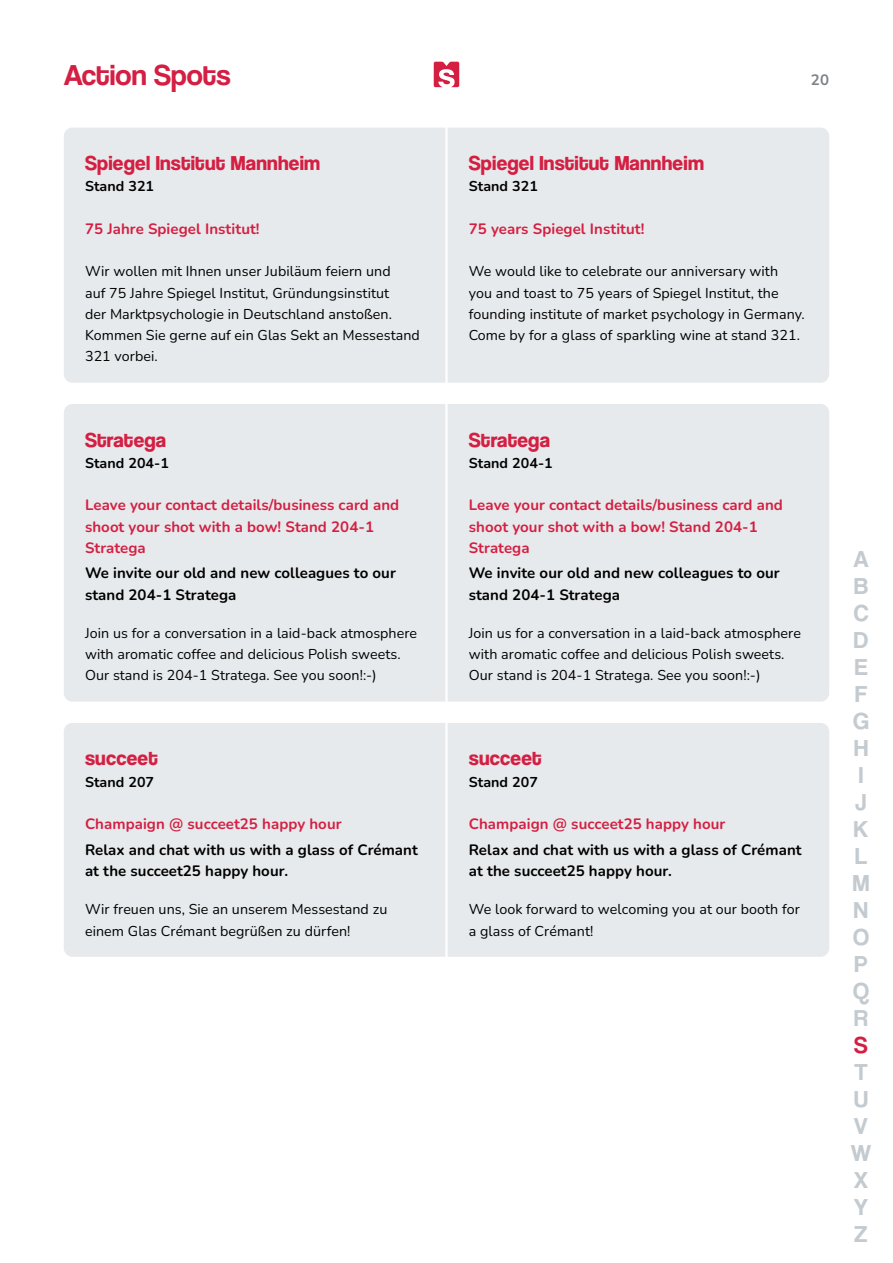
<style>
.page{position:relative;width:893px;height:1263px;background:#fff}
.page>*{position:absolute;margin:0;border:0;box-sizing:border-box;transform-origin:0 0}
.t1{font:30px "Coolvetica Rg";color:#d41f43}
.t2{font:24px/27px "Coolvetica Rg";color:#c4cbd0}
.t3{font:24px "Coolvetica Rg";color:#d41f43}
.t4{font:700 21px "Coolvetica Rg";letter-spacing:.01em;color:#d41f43}
.t5{font:700 15px/21.3px "Nunito";letter-spacing:.005em;color:#d41f43}
.t6{font:700 15px/21.3px "Nunito";letter-spacing:.005em;color:#000}
.t7{font:700 15px "Nunito";color:#7c8386}
.t8{font:14.25px/21.3px "Nunito";letter-spacing:.005em;color:#000}
.t9{font:700 14.25px "Nunito";letter-spacing:.005em;color:#000}
</style>
<div class="page">
<svg style="left:434px;top:62px;width:25px;height:25px"></svg>
<div style="left:448px;top:128px;width:381px;height:255px;background:#e7eaec"></div>
<div style="left:64px;top:128px;width:381px;height:255px;background:#e7eaec"></div>
<div style="left:448px;top:404px;width:381px;height:298px;background:#e7eaec"></div>
<div style="left:64px;top:404px;width:381px;height:298px;background:#e7eaec"></div>
<div style="left:448px;top:723px;width:381px;height:234px;background:#e7eaec"></div>
<div style="left:64px;top:723px;width:381px;height:234px;background:#e7eaec"></div>
<h1 class="t1" style="left:64px;top:57px;width:168px">Action Spots</h1>
<h3 class="t4" style="left:85px;top:151px;width:237px">Spiegel Institut Mannheim</h3>
<p class="t9" style="left:85px;top:177px;width:71px">Stand 321</p>
<p class="t5" style="left:85px;top:217px;width:176px">75 Jahre Spiegel Institut!</p>
<p class="t8" style="left:85px;top:260px;width:336px">Wir wollen mit Ihnen unser Jubiläum feiern und<br>auf 75 Jahre Spiegel Institut, Gründungsinstitut<br>der Marktpsychologie in Deutschland anstoßen.<br>Kommen Sie gerne auf ein Glas Sekt an Messestand 321 vorbei.</p>
<h3 class="t4" style="left:85px;top:427px;width:83px">Stratega</h3>
<p class="t9" style="left:85px;top:453px;width:86px">Stand 204-1</p>
<p class="t5" style="left:85px;top:494px;width:316px">Leave your contact details/business card and shoot your shot with a bow! Stand 204-1<br>Stratega</p>
<p class="t6" style="left:85px;top:562px;width:312px">We invite our old and new colleagues to our stand 204-1 Stratega</p>
<p class="t8" style="left:85px;top:622px;width:334px">Join us for a conversation in a laid-back atmosphere with aromatic coffee and delicious Polish sweets.<br>Our stand is 204-1 Stratega. See you soon!:-)</p>
<h3 class="t4" style="left:85px;top:746px;width:74px">succeet</h3>
<p class="t9" style="left:85px;top:772px;width:71px">Stand 207</p>
<p class="t5" style="left:85px;top:813px;width:258px">Champaign @ succeet25 happy hour</p>
<p class="t6" style="left:85px;top:838px;width:334px">Relax and chat with us with a glass of Crémant at the succeet25 happy hour.</p>
<p class="t8" style="left:85px;top:898px;width:304px">Wir freuen uns, Sie an unserem Messestand zu einem Glas Crémant begrüßen zu dürfen!</p>
<p class="t7" style="left:811px;top:69px;width:20px">20</p>
<h3 class="t4" style="left:469px;top:151px;width:237px">Spiegel Institut Mannheim</h3>
<p class="t9" style="left:469px;top:177px;width:71px">Stand 321</p>
<p class="t5" style="left:469px;top:217px;width:177px">75 years Spiegel Institut!</p>
<p class="t8" style="left:469px;top:260px;width:337px">We would like to celebrate our anniversary with you and toast to 75 years of Spiegel Institut, the founding institute of market psychology in Germany.<br>Come by for a glass of sparkling wine at stand 321.</p>
<h3 class="t4" style="left:469px;top:427px;width:83px">Stratega</h3>
<p class="t9" style="left:469px;top:453px;width:86px">Stand 204-1</p>
<p class="t5" style="left:469px;top:494px;width:316px">Leave your contact details/business card and shoot your shot with a bow! Stand 204-1<br>Stratega</p>
<p class="t6" style="left:469px;top:562px;width:312px">We invite our old and new colleagues to our stand 204-1 Stratega</p>
<p class="t8" style="left:469px;top:622px;width:334px">Join us for a conversation in a laid-back atmosphere with aromatic coffee and delicious Polish sweets.<br>Our stand is 204-1 Stratega. See you soon!:-)</p>
<h3 class="t4" style="left:469px;top:746px;width:74px">succeet</h3>
<p class="t9" style="left:469px;top:772px;width:71px">Stand 207</p>
<p class="t5" style="left:469px;top:813px;width:258px">Champaign @ succeet25 happy hour</p>
<p class="t6" style="left:469px;top:838px;width:334px">Relax and chat with us with a glass of Crémant at the succeet25 happy hour.</p>
<p class="t8" style="left:469px;top:898px;width:333px">We look forward to welcoming you at our booth for a glass of Crémant!</p>
<h2 class="t2" style="left:853px;top:545px;width:18px">A<br>B<br>C<br>D<br>E<br>F<br>G<br>H<br>I<br>J<br>K<br>L<br>M<br>N<br>O<br>P<br>Q<br>R</h2>
<h2 class="t3" style="left:854px;top:1030px;width:15px">S</h2>
<h2 class="t2" style="left:851px;top:1058px;width:22px">T<br>U<br>V<br>W<br>X<br>Y<br>Z</h2>
</div>
